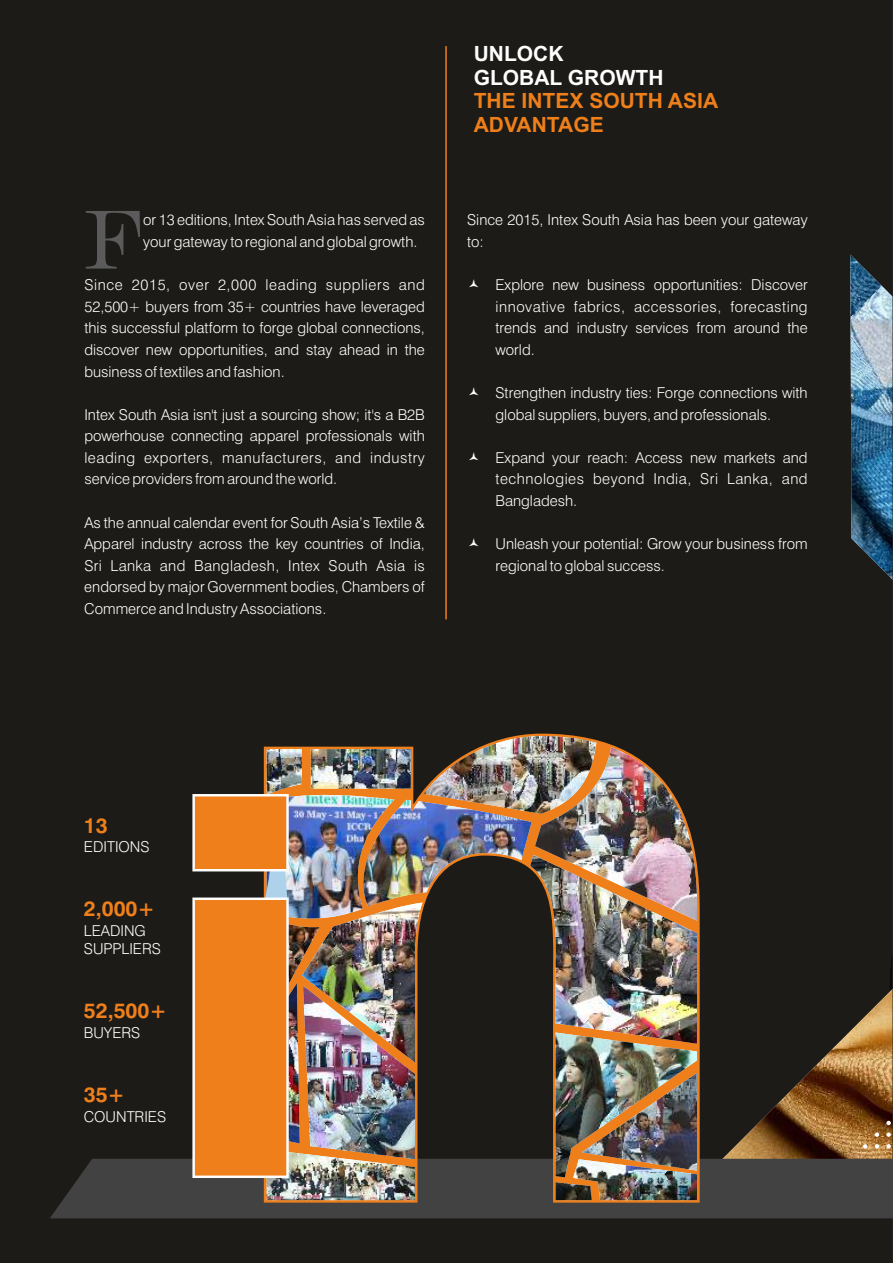
<style>
.page{position:relative;width:893px;height:1263px;background:#fff}
.page>*{position:absolute;margin:0;border:0;box-sizing:border-box;transform-origin:0 0}
.t1{font:87px "De Vinne BT Text";color:#5b5b5b}
.t2{font:700 21px/23.4px "Arial";color:#ef7f1a}
.t3{font:700 21px/23.4px "Arial";color:#fefefe}
.t4{font:700 21px "Swiss 721 BT";color:#ef7f1a}
.t5{font:300 15px/21.6px "Swiss 721 BT";color:#fefefe}
</style>
<div class="page">
<div style="left:0;top:0;width:892px;height:1262px;background:#1c1b17"></div>
<div style="left:50px;top:1158px;width:842px;height:60px;background:#434242"></div>
<svg style="left:261px;top:731px;width:440px;height:474px;background:#5f4126"></svg>
<img style="left:190px;top:736px;width:506px;height:464px">
<hr style="left:445px;top:46px;width:1px;height:573px;background:#ef7f1a">
<svg style="left:469px;top:279px;width:9px;height:8px"></svg>
<svg style="left:469px;top:387px;width:9px;height:8px"></svg>
<svg style="left:469px;top:452px;width:9px;height:8px"></svg>
<svg style="left:469px;top:538px;width:9px;height:8px"></svg>
<h1 class="t1" style="left:84px;top:202px;width:60px">F</h1>
<p class="t5" style="left:143px;top:211px;width:283px">or 13 editions, Intex South Asia has served as your gateway to regional and global growth.</p>
<p class="t5" style="left:84px;top:275px;width:342px;text-align:justify">Since 2015, over 2,000 leading suppliers and 52,500+ buyers from 35+ countries have leveraged this successful platform to forge global connections, discover new opportunities, and stay ahead in the business of textiles and fashion.</p>
<p class="t5" style="left:84px;top:405px;width:342px;text-align:justify">Intex South Asia isn't just a sourcing show; it's a B2B powerhouse connecting apparel professionals with leading exporters, manufacturers, and industry service providers from around the world.</p>
<p class="t5" style="left:84px;top:513px;width:342px;text-align:justify">As the annual calendar event for South Asia’s Textile &amp; Apparel industry across the key countries of India, Sri Lanka and Bangladesh, Intex South Asia is endorsed by major Government bodies, Chambers of Commerce and Industry Associations.</p>
<h2 class="t3" style="left:473px;top:44px;width:191px">UNLOCK<br>GLOBAL GROWTH</h2>
<h2 class="t2" style="left:473px;top:91px;width:246px">THE INTEX SOUTH ASIA<br>ADVANTAGE</h2>
<p class="t5" style="left:467px;top:211px;width:342px">Since 2015, Intex South Asia has been your gateway to:</p>
<p class="t5" style="left:495px;top:275px;width:313px;text-align:justify">Explore new business opportunities: Discover innovative fabrics, accessories, forecasting trends and industry services from around the world.</p>
<p class="t5" style="left:495px;top:383px;width:313px">Strengthen industry ties: Forge connections with global suppliers, buyers, and professionals.</p>
<p class="t5" style="left:495px;top:448px;width:313px;text-align:justify">Expand your reach: Access new markets and technologies beyond India, Sri Lanka, and Bangladesh.</p>
<p class="t5" style="left:495px;top:534px;width:313px">Unleash your potential: Grow your business from regional to global success.</p>
<h2 class="t4" style="left:84px;top:816px;width:25px">13</h2>
<p class="t5" style="left:84px;top:837px;width:67px">EDITIONS</p>
<h2 class="t4" style="left:84px;top:900px;width:73px">2,000+</h2>
<p class="t5" style="left:84px;top:922px;width:78px;line-height:18px">LEADING<br>SUPPLIERS</p>
<h2 class="t4" style="left:84px;top:1002px;width:84px">52,500+</h2>
<p class="t5" style="left:84px;top:1022px;width:58px">BUYERS</p>
<h2 class="t4" style="left:84px;top:1086px;width:43px">35+</h2>
<p class="t5" style="left:84px;top:1106px;width:84px">COUNTRIES</p>
</div>
